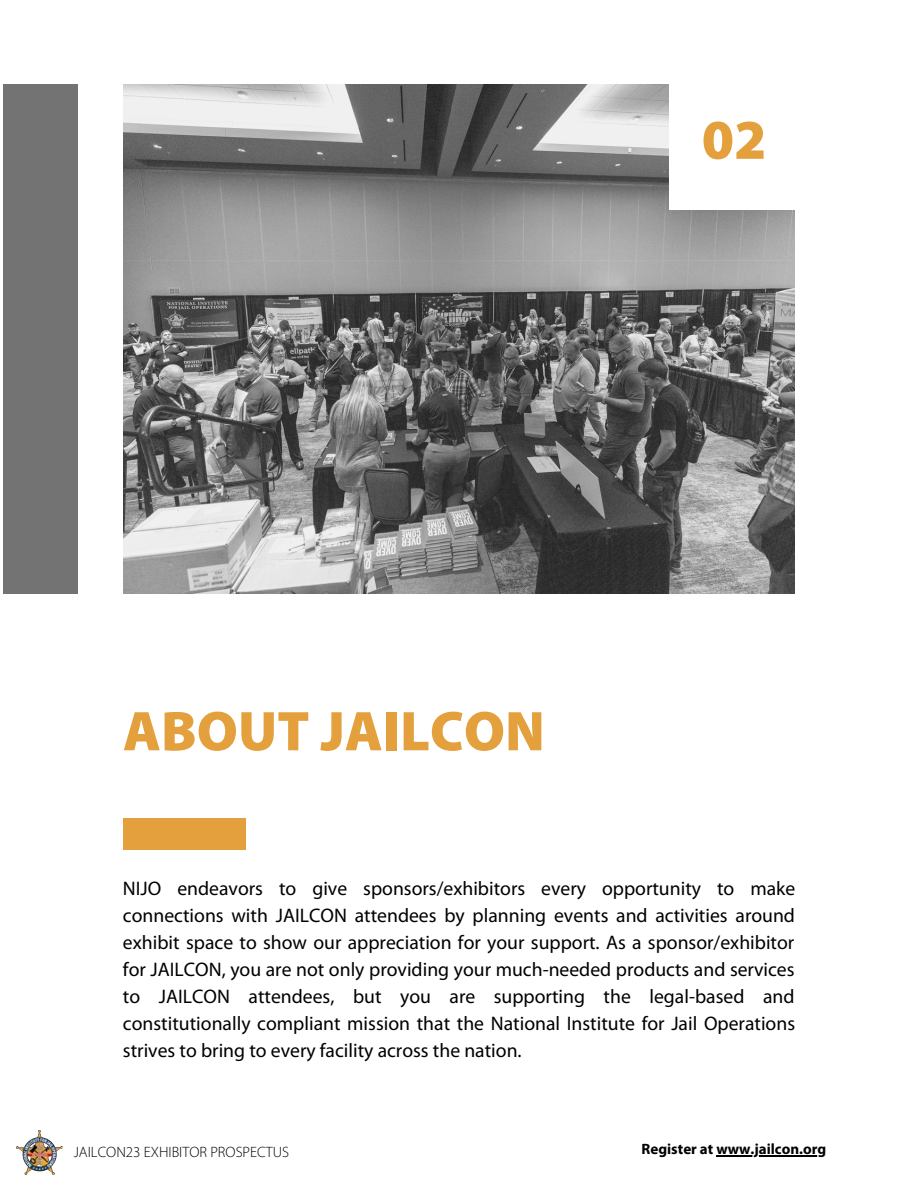
<style>
.page{position:relative;width:918px;height:1188px;background:#fff}
.page>*{position:absolute;margin:0;border:0;box-sizing:border-box;transform-origin:0 0}
.t1{font:900 56.4px "Myriad Pro";color:#e3a03c}
.t2{font:19.65px/27px "Myriad Pro";color:#000;text-align:justify}
.t3{font:300 15px "Myriad Pro";color:#000}
.t4{font:700 15px "Myriad Pro";color:#000}
</style>
<div class="page">
<img style="left:123px;top:84px;width:672px;height:510px">
<div style="left:123px;top:818px;width:122px;height:32px;background:#e3a03c"></div>
<div style="left:669px;top:80px;width:130px;height:130px;background:#fff"></div>
<div style="left:3px;top:84px;width:75px;height:510px;background:#737373"></div>
<img style="left:17px;top:1130px;width:46px;height:44px">
<hr style="left:716px;top:1156px;width:110px;height:1px;background:#000">
<h1 class="t1" style="left:702px;top:117px;width:66px">02</h1>
<h1 class="t1" style="left:123px;top:708px;width:423px">ABOUT JAILCON</h1>
<p class="t2" style="left:123px;top:876px;width:674px">NIJO endeavors to give sponsors/exhibitors every opportunity to make connections with JAILCON attendees by planning events and activities around exhibit space to show our appreciation for your support. As a sponsor/exhibitor for JAILCON, you are not only providing your much-needed products and services to JAILCON attendees, but you are supporting the legal-based and constitutionally compliant mission that the National Institute for Jail Operations strives to bring to every facility across the nation.</p>
<p class="t3" style="left:74px;top:1146px;width:217px">JAILCON23 EXHIBITOR PROSPECTUS</p>
<p class="t4" style="left:642px;top:1143px;width:186px">Register at www.jailcon.org</p>
</div>
